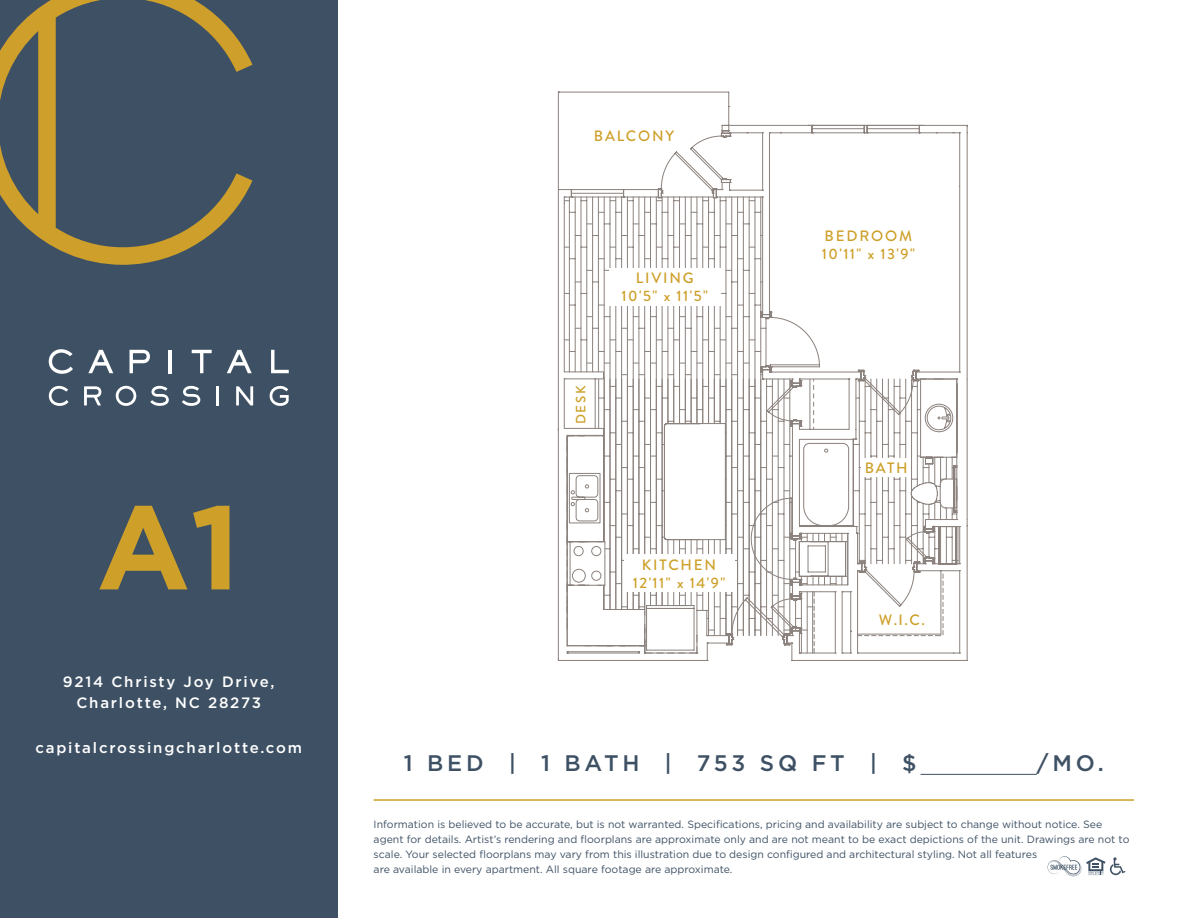
<style>
.page{position:relative;width:1188px;height:918px;background:#fff}
.page>*{position:absolute;margin:0;border:0;box-sizing:border-box;transform-origin:0 0}
.t1{font:700 118.65px "Gotham";color:#cea029}
.t2{font:500 22.5px "Gotham";letter-spacing:.17em;color:#3e5164}
.t3{font:500 15px "Brandon Grotesque";letter-spacing:.12em;color:#cea029}
.t4{font:500 15px/20.7px "Gotham";letter-spacing:.12em;color:#fff;text-align:center}
.t5{font:500 13.5px "Brandon Grotesque";color:#cea029}
.t6{font:10.5px/15px "Gotham";color:#3e5164}
</style>
<div class="page">
<div style="left:0;top:0;width:338px;height:918px;background:#3e5164"></div>
<svg style="left:0;top:0;width:252px;height:265px"></svg>
<hr style="left:374px;top:799px;width:760px;height:2px;background:#cea029">
<svg style="left:1047px;top:856px;width:78px;height:20px"></svg>
<svg style="left:49px;top:349px;width:24px;height:25px"></svg>
<svg style="left:88px;top:350px;width:25px;height:23px"></svg>
<svg style="left:130px;top:350px;width:20px;height:23px"></svg>
<hr style="left:168px;top:350px;width:4px;height:23px;background:#fff">
<svg style="left:192px;top:350px;width:20px;height:23px"></svg>
<svg style="left:227px;top:350px;width:25px;height:23px"></svg>
<svg style="left:271px;top:350px;width:18px;height:23px"></svg>
<svg style="left:49px;top:386px;width:20px;height:20px"></svg>
<svg style="left:84px;top:386px;width:17px;height:19px"></svg>
<svg style="left:116px;top:386px;width:20px;height:20px"></svg>
<svg style="left:150px;top:386px;width:19px;height:20px"></svg>
<svg style="left:182px;top:386px;width:18px;height:20px"></svg>
<hr style="left:216px;top:386px;width:3px;height:19px;background:#fff">
<svg style="left:236px;top:386px;width:17px;height:19px"></svg>
<svg style="left:270px;top:386px;width:19px;height:20px"></svg>
<hr style="left:921px;top:774px;width:116px;height:1px;background:#3e5164">
<hr style="left:919px;top:125px;width:48px;height:1px;background:#8b827d">
<hr style="left:558px;top:92px;width:1px;height:98px;background:#8b827d">
<hr style="left:728px;top:92px;width:1px;height:39px;background:#8b827d">
<hr style="left:558px;top:92px;width:171px;height:1px;background:#8b827d">
<svg style="left:558px;top:189px;width:410px;height:472px"></svg>
<svg style="left:563px;top:128px;width:394px;height:235px"></svg>
<svg style="left:558px;top:363px;width:400px;height:298px"></svg>
<div style="left:624px;top:555px;width:110px;height:37px;background:#fff"></div>
<div style="left:861px;top:458px;width:50px;height:19px;background:#fff"></div>
<div style="left:609px;top:268px;width:112px;height:37px;background:#fff"></div>
<div style="left:571px;top:385px;width:19px;height:40px;background:#fff"></div>
<p class="t1" style="left:97px;top:479px;width:145px">A1</p>
<h3 class="t4" style="left:63px;top:671px;width:213px">9214 Christy Joy Drive,<br>Charlotte, NC 28273</h3>
<h3 class="t4" style="left:35px;top:737px;width:268px">capitalcrossingcharlotte.com</h3>
<p class="t3" style="left:594px;top:125px;width:82px">BALCONY</p>
<p class="t5" style="left:571px;top:424px;width:40px;rotate:-90deg">DESK</p>
<p class="t3" style="left:636px;top:267px;width:59px">LIVING</p>
<p class="t3" style="left:622px;top:285px;width:88px">10'5" x 11'5"</p>
<p class="t3" style="left:642px;top:554px;width:76px">KITCHEN</p>
<p class="t3" style="left:633px;top:572px;width:94px">12'11" x 14'9"</p>
<p class="t3" style="left:825px;top:226px;width:89px">BEDROOM</p>
<p class="t3" style="left:822px;top:244px;width:95px">10'11" x 13'9"</p>
<p class="t3" style="left:865px;top:457px;width:44px">BATH</p>
<p class="t3" style="left:879px;top:610px;width:47px">W.I.C.</p>
<p class="t2" style="left:404px;top:751px;width:514px">1 BED | 1 BATH | 753 SQ FT | $</p>
<p class="t2" style="left:1037px;top:751px;width:69px">/MO.</p>
<p class="t6" style="left:374px;top:816px;width:757px">Information is believed to be accurate, but is not warranted. Specifications, pricing and availability are subject to change without notice. See agent for details. Artist’s rendering and floorplans are approximate only and are not meant to be exact depictions of the unit. Drawings are not to scale. Your selected floorplans may vary from this illustration due to design configured and architectural styling. Not all features<br>are available in every apartment. All square footage are approximate.</p>
</div>
